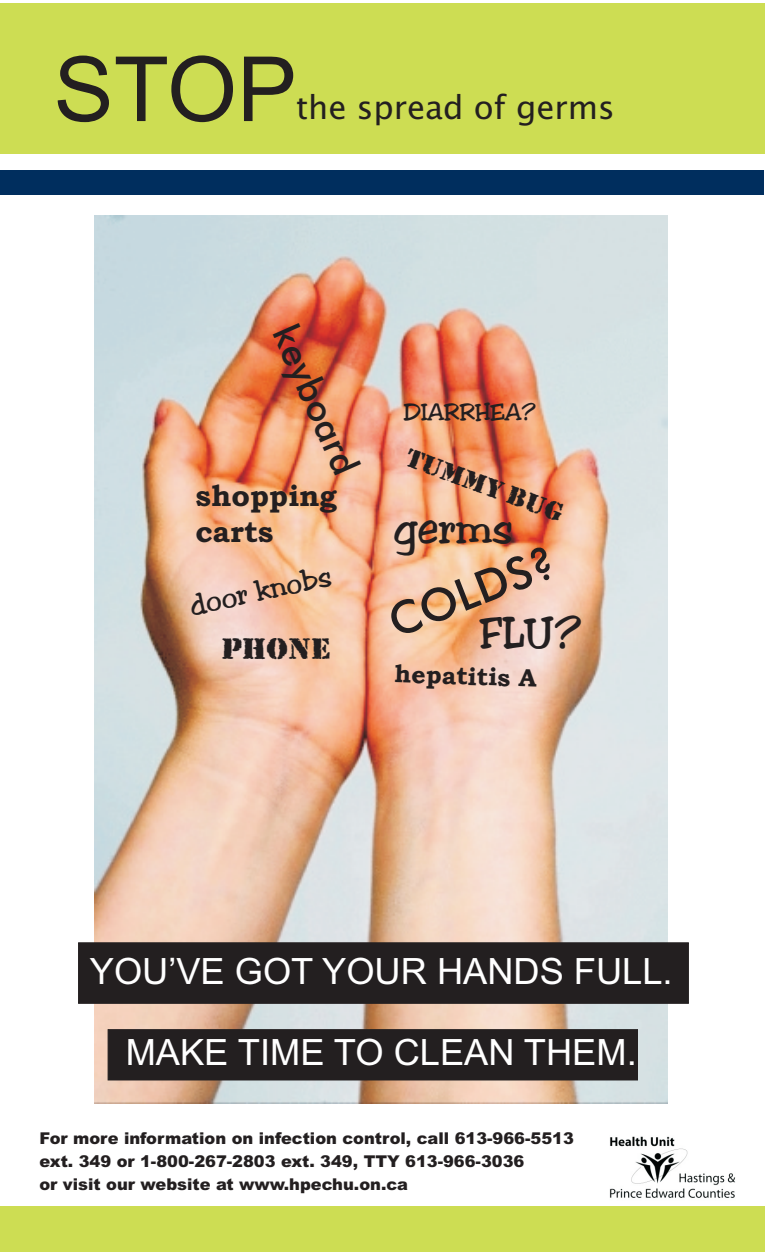
<style>
.page{position:relative;width:765px;height:1260px;background:#fff}
.page>*{position:absolute;margin:0;border:0;box-sizing:border-box;transform-origin:0 0}
.t1{font:90px "Arial";color:#231f20}
.t2{font:45px "Jester";color:#231f20}
.t3{font:500 45px "Futura BT";color:#231f20}
.t4{font:500 37.5px "Futura BT";color:#231f20}
.t5{font:36.25px "Arial";color:#fff}
.t6{font:32.5px "Lucida Sans";color:#231f20}
.t7{font:31.25px "Rubber Sta T";color:#231f20}
.t8{font:30px/35.1px "Bookman Old Style";color:#231f20}
.t9{font:30px "Jester";color:#231f20}
.t10{font:27.5px "Rubber Sta T";color:#231f20}
.t11{font:25px "Bookman Old Style";color:#231f20}
.t12{font:23.75px "Jester";color:#231f20}
.t13{font:900 16.25px/22.9px "Arial";color:#231f20}
</style>
<div class="page">
<div style="left:0;top:1206px;width:765px;height:46px;background:#cddd53"></div>
<img style="left:610px;top:1136px;width:125px;height:62px">
<img style="left:95px;top:215px;width:573px;height:888px">
<div style="left:0;top:3px;width:765px;height:151px;background:#cddd53"></div>
<div style="left:0;top:171px;width:764px;height:24px;background:#002e5e"></div>
<div style="left:78px;top:942px;width:611px;height:62px;background:#231f20"></div>
<div style="left:107px;top:1029px;width:531px;height:52px;background:#231f20"></div>
<h1 class="t1" style="left:54px;top:56px;width:245px">STOP</h1>
<h3 class="t6" style="left:296px;top:94px;width:320px">the spread of germs</h3>
<h3 class="t4" style="left:298px;top:321px;width:161px;rotate:66deg">keyboard</h3>
<h3 class="t8" style="left:195px;top:481px;width:143px">shopping carts</h3>
<h3 class="t9" style="left:186px;top:588px;width:145px;rotate:-12deg">door knobs</h3>
<h3 class="t7" style="left:221px;top:636px;width:111px">PHONE</h3>
<h3 class="t12" style="left:404px;top:399px;width:134px">DIARRHEA?</h3>
<h3 class="t10" style="left:411px;top:446px;width:168px;rotate:20deg">TUMMY BUG</h3>
<h2 class="t2" style="left:394px;top:502px;width:120px">germs</h2>
<h2 class="t3" style="left:384px;top:606px;width:176px;rotate:-21deg">COLDS?</h2>
<h3 class="t11" style="left:395px;top:664px;width:144px;rotate:2deg">hepatitis A</h3>
<h2 class="t2" style="left:480px;top:607px;width:103px">FLU?</h2>
<h3 class="t5" style="left:90px;top:957px;width:584px">YOU’VE GOT YOUR HANDS FULL.</h3>
<h3 class="t5" style="left:126px;top:1038px;width:512px">MAKE TIME TO CLEAN THEM.</h3>
<p class="t13" style="left:39px;top:1129px;width:536px">For more information on infection control, call 613-966-5513 ext. 349 or 1-800-267-2803 ext. 349, TTY 613-966-3036<br>or visit our website at www.hpechu.on.ca</p>
</div>
